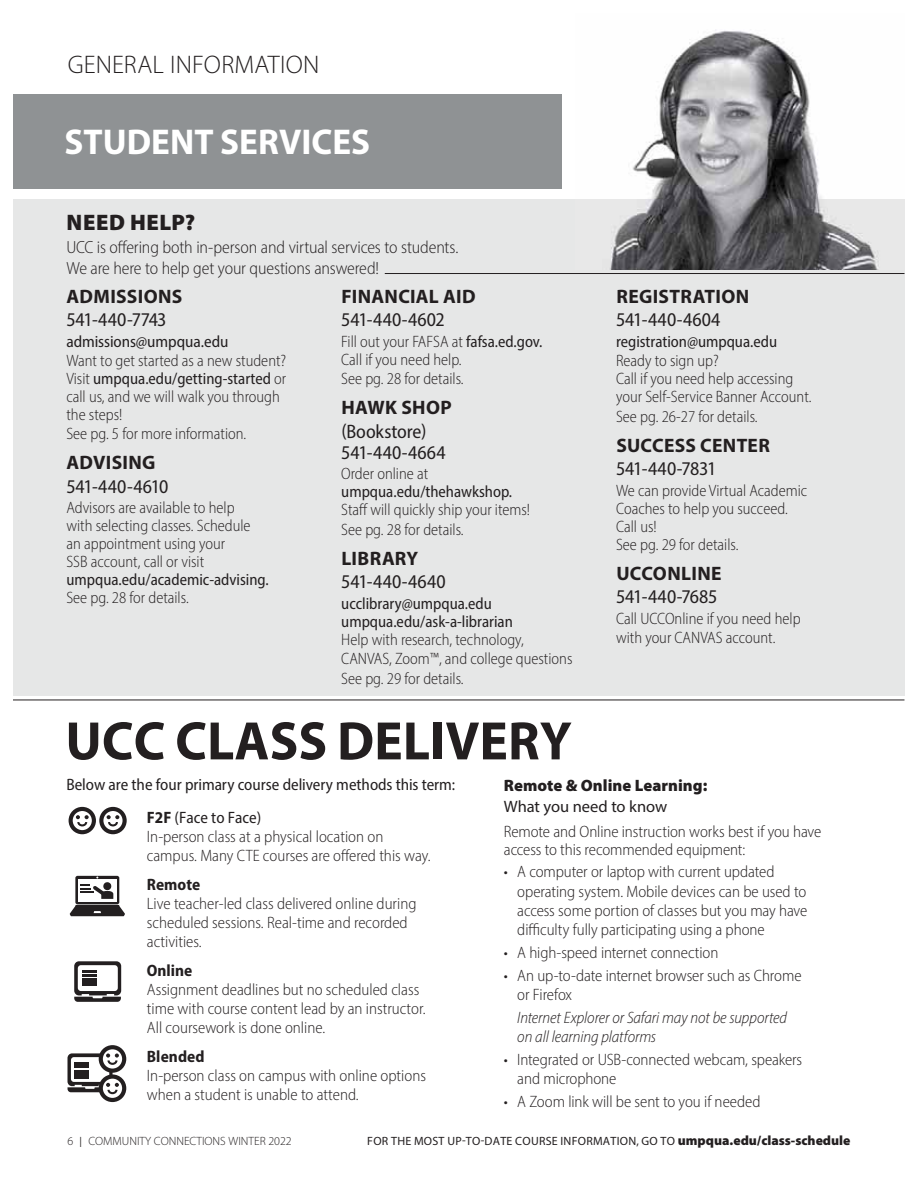
<style>
.page{position:relative;width:918px;height:1188px;background:#fff}
.page>*{position:absolute;margin:0;border:0;box-sizing:border-box;transform-origin:0 0}
.t1{font:700 54.6px "Myriad Pro";color:#231f20}
.t2{font:700 36px "Myriad Pro";color:#fff}
.t3{font:300 25.5px "Myriad Pro";letter-spacing:.01em;color:#231f20}
.t4{font:900 22.5px "Myriad Pro";letter-spacing:.025em;color:#231f20}
.t5{font:semi-condensed 19.5px/21px "Myriad Pro";color:#231f20}
.t6{font:700 19.5px "Myriad Pro";letter-spacing:.015em;color:#231f20}
.t7{font:semi-condensed 19.5px "Myriad Pro";letter-spacing:-.02em;color:#231f20}
.t8{font:300 semi-condensed 17.7px/21px "Myriad Pro";letter-spacing:-.01em;color:#231f20}
.t9{font:300 semi-condensed 16.5px/18px "Myriad Pro";color:#231f20}
.t10{font:semi-condensed 16.5px/18px "Myriad Pro";color:#231f20}
.t11{font:italic 300 semi-condensed 16.5px/19px "Myriad Pro";letter-spacing:-.005em;color:#231f20}
.t12{font:900 16.5px "Myriad Pro";color:#231f20}
.t13{font:700 semi-condensed 16.5px "Myriad Pro";color:#231f20}
.t14{font:16.5px "Myriad Pro";color:#231f20}
.t15{font:12px "Myriad Pro";letter-spacing:.02em;color:#231f20}
.t16{font:300 12px "Myriad Pro";color:#231f20}
.s1{font-weight:400}
.s2{font-weight:700}
.s3{font-size:15px}
.s4{font-weight:900;font-size:13.5px}
</style>
<div class="page">
<div style="left:14px;top:199px;width:891px;height:497px;background:#e6e7e7"></div>
<img style="left:610px;top:29px;width:269px;height:240px">
<div style="left:14px;top:94px;width:548px;height:95px;background:#8f9294"></div>
<hr style="left:14px;top:700px;width:891px;height:1px;background:#231f20">
<hr style="left:385px;top:273px;width:520px;height:1px;background:#231f20">
<svg style="left:74px;top:961px;width:47px;height:41px"></svg>
<div style="left:75px;top:876px;width:44px;height:28px;background:linear-gradient(to right,#231f20,#231f20);border-radius:2px"></div>
<div style="left:78px;top:879px;width:38px;height:22px;background:#fff"></div>
<svg style="left:70px;top:905px;width:55px;height:11px"></svg>
<svg style="left:80px;top:877px;width:33px;height:22px"></svg>
<div style="left:69px;top:807px;width:27px;height:27px;border:4px solid #231f20;border-radius:50%"></div>
<svg style="left:76px;top:815px;width:13px;height:13px"></svg>
<div style="left:99px;top:807px;width:28px;height:27px;border:4px solid #231f20;border-radius:50%"></div>
<svg style="left:107px;top:815px;width:12px;height:12px"></svg>
<svg style="left:101px;top:1047px;width:23px;height:24px"></svg>
<div style="left:99px;top:1045px;width:27px;height:28px;border:4px solid #231f20;border-radius:50%"></div>
<svg style="left:101px;top:1077px;width:23px;height:23px"></svg>
<div style="left:99px;top:1074px;width:27px;height:28px;border:4px solid #231f20;border-radius:50%"></div>
<svg style="left:68px;top:1053px;width:51px;height:42px"></svg>
<h3 class="t3" style="left:68px;top:55px;width:253px">GENERAL INFORMATION</h3>
<h2 class="t2" style="left:64px;top:128px;width:307px">STUDENT SERVICES</h2>
<h3 class="t4" style="left:67px;top:214px;width:130px">NEED HELP?</h3>
<p class="t8" style="left:66px;top:238px;width:394px">UCC is offering both in-person and virtual services to students.<br>We are here to help get your questions answered!</p>
<p class="t6" style="left:67px;top:289px;width:117px">ADMISSIONS</p>
<p class="t5" style="left:66px;top:310px;width:102px">541-440-7743</p>
<p class="t10" style="left:66px;top:333px;width:163px">admissions@umpqua.edu</p>
<p class="t9" style="left:66px;top:352px;width:221px">Want to get started as a new student?<br>Visit <span class="s1">umpqua.edu/getting-started</span> or call us, and we will walk you through the steps!</p>
<p class="t9" style="left:66px;top:426px;width:181px">See pg. 5 for more information.</p>
<p class="t6" style="left:67px;top:455px;width:91px">ADVISING</p>
<p class="t5" style="left:66px;top:477px;width:104px">541-440-4610</p>
<p class="t9" style="left:66px;top:500px;width:186px">Advisors are available to help with selecting classes. Schedule an appointment using your<br>SSB account, call or visit</p>
<p class="t10" style="left:66px;top:572px;width:204px">umpqua.edu/academic-advising.</p>
<p class="t9" style="left:66px;top:590px;width:124px">See pg. 28 for details.</p>
<p class="t6" style="left:341px;top:289px;width:136px">FINANCIAL AID</p>
<p class="t5" style="left:341px;top:310px;width:105px">541-440-4602</p>
<p class="t9" style="left:341px;top:333px;width:203px">Fill out your FAFSA at <span class="s1">fafsa.ed.gov.<br></span>Call if you need help.</p>
<p class="t9" style="left:341px;top:371px;width:124px">See pg. 28 for details.</p>
<p class="t6" style="left:341px;top:400px;width:112px">HAWK SHOP</p>
<p class="t5" style="left:341px;top:422px;width:106px">(Bookstore)<br>541-440-4664</p>
<p class="t9" style="left:341px;top:466px;width:88px">Order online at</p>
<p class="t10" style="left:341px;top:484px;width:172px">umpqua.edu/thehawkshop.</p>
<p class="t9" style="left:341px;top:501px;width:190px;line-height:19.5px">Staff will quickly ship your items!<br>See pg. 28 for details.</p>
<p class="t6" style="left:341px;top:551px;width:78px">LIBRARY</p>
<p class="t5" style="left:341px;top:573px;width:106px">541-440-4640</p>
<p class="t10" style="left:341px;top:595px;width:173px">ucclibrary@umpqua.edu umpqua.edu/ask-a-librarian</p>
<p class="t9" style="left:341px;top:631px;width:233px;line-height:19.5px">Help with research, technology,<br>CANVAS, Zoom™, and college questions<br>See pg. 29 for details.</p>
<p class="t6" style="left:616px;top:289px;width:134px">REGISTRATION</p>
<p class="t5" style="left:616px;top:310px;width:106px">541-440-4604</p>
<p class="t10" style="left:616px;top:333px;width:162px">registration@umpqua.edu</p>
<p class="t9" style="left:616px;top:353px;width:197px">Ready to sign up?<br>Call if you need help accessing your Self-Service Banner Account.</p>
<p class="t9" style="left:616px;top:408px;width:143px">See pg. 26-27 for details.</p>
<p class="t6" style="left:616px;top:438px;width:155px">SUCCESS CENTER</p>
<p class="t7" style="left:616px;top:461px;width:102px">541-440-7831</p>
<p class="t9" style="left:616px;top:482px;width:193px">We can provide Virtual Academic<br>Coaches to help you succeed.<br>Call us!<br>See pg. 29 for details.</p>
<p class="t6" style="left:616px;top:566px;width:107px">UCCONLINE</p>
<p class="t5" style="left:616px;top:588px;width:103px">541-440-7685</p>
<p class="t9" style="left:616px;top:610px;width:186px;line-height:19.5px">Call UCCOnline if you need help with your CANVAS account.</p>
<h1 class="t1" style="left:65px;top:720px;width:508px">UCC CLASS DELIVERY</h1>
<p class="t12" style="left:504px;top:779px;width:205px">Remote &amp; Online Learning:</p>
<p class="t14" style="left:504px;top:800px;width:165px">What you need to know</p>
<p class="t9" style="left:504px;top:823px;width:319px">Remote and Online instruction works best if you have access to this recommended equipment:</p>
<p class="t9" style="left:517px;top:864px;width:292px;line-height:19px;text-indent:-13px">• A computer or laptop with current updated operating system. Mobile devices can be used to access some portion of classes but you may have difficulty fully participating using a phone</p>
<p class="t9" style="left:504px;top:944px;width:216px">• A high-speed internet connection</p>
<p class="t9" style="left:517px;top:967px;width:286px;line-height:19px;text-indent:-13px">• An up-to-date internet browser such as Chrome or Firefox</p>
<p class="t11" style="left:517px;top:1009px;width:271px">Internet Explorer or Safari may not be supported on all learning platforms</p>
<p class="t9" style="left:517px;top:1051px;width:286px;line-height:19px;text-indent:-13px">• Integrated or USB-connected webcam, speakers and microphone</p>
<p class="t9" style="left:504px;top:1093px;width:258px">• A Zoom link will be sent to you if needed</p>
<p class="t10" style="left:147px;top:768px;width:310px;line-height:33.3px;text-indent:-80px">Below are the four primary course delivery methods this term:<br><span class="s2">F2F</span> (Face to Face)</p>
<p class="t9" style="left:147px;top:828px;width:285px;line-height:19px">In-person class at a physical location on campus. Many CTE courses are offered this way.</p>
<p class="t13" style="left:147px;top:878px;width:55px">Remote</p>
<p class="t9" style="left:147px;top:895px;width:271px;line-height:19px">Live teacher-led class delivered online during scheduled sessions. Real-time and recorded activities.</p>
<p class="t13" style="left:147px;top:964px;width:47px">Online</p>
<p class="t9" style="left:147px;top:981px;width:280px;line-height:19px">Assignment deadlines but no scheduled class time with course content lead by an instructor.<br>All coursework is done online.</p>
<p class="t13" style="left:147px;top:1050px;width:59px">Blended</p>
<p class="t9" style="left:147px;top:1067px;width:281px;line-height:19px">In-person class on campus with online options when a student is unable to attend.</p>
<p class="t16" style="left:68px;top:1137px;width:226px">6 <span class="s3">I</span> COMMUNITY CONNECTIONS WINTER 2022</p>
<p class="t15" style="left:367px;top:1137px;width:485px">FOR THE MOST UP-TO-DATE COURSE INFORMATION, GO TO <span class="s4">umpqua.edu/class-schedule</span></p>
</div>
